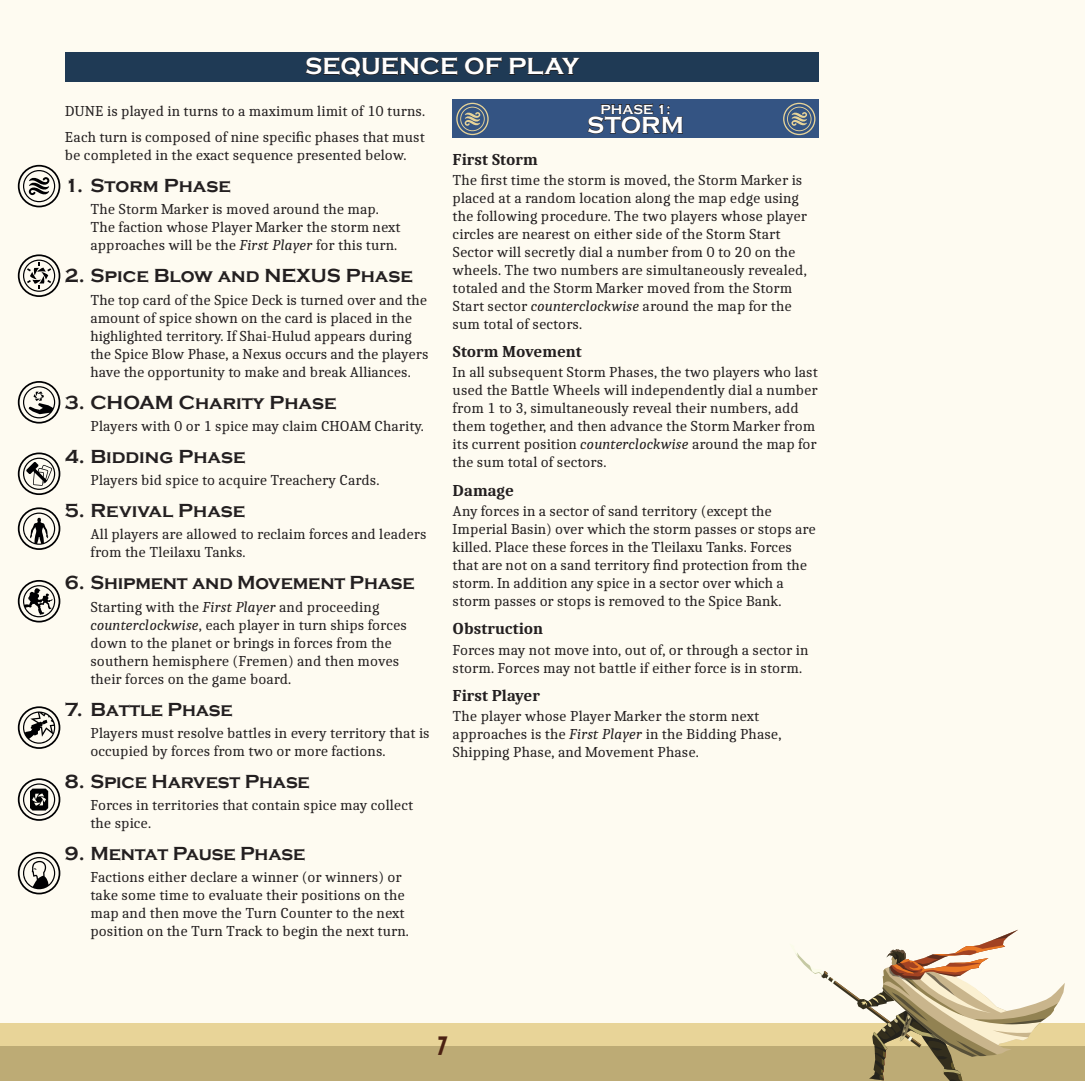
<style>
.page{position:relative;width:1085px;height:1081px;background:#fff}
.page>*{position:absolute;margin:0;border:0;box-sizing:border-box;transform-origin:0 0}
.t1{font:27px "Advokat Modern";color:#4b2112}
.t2{font:700 24px "Copperplate Gothic";color:#fff}
.t3{font:700 19.5px "Copperplate Gothic";color:#231f20}
.t4{font:700 16.5px "Caladea";color:#231f20}
.t5{font:15px/18px "Caladea";letter-spacing:.005em;color:#231f20}
.t6{font:700 13.5px "Copperplate Gothic";color:#fff}
.s1{font-style:italic}
</style>
<div class="page">
<div style="left:0;top:0;width:1084px;height:1080px;background:#fefbf1"></div>
<div style="left:0;top:1022px;width:1084px;height:58px;background:#e8d498"></div>
<div style="left:0;top:1045px;width:1084px;height:35px;background:#bdab75"></div>
<div style="left:66px;top:52px;width:752px;height:29px;background:#1f3a55"></div>
<div style="left:452px;top:99px;width:366px;height:39px;background:#345483"></div>
<svg style="left:789px;top:929px;width:275px;height:151px"></svg>
<svg style="left:305px;top:57px;width:152px;height:21px"></svg>
<svg style="left:465px;top:57px;width:37px;height:18px"></svg>
<svg style="left:509px;top:58px;width:70px;height:17px"></svg>
<svg style="left:587px;top:104px;width:95px;height:30px"></svg>
<svg style="left:18px;top:165px;width:42px;height:42px"></svg>
<svg style="left:456px;top:103px;width:32px;height:32px"></svg>
<svg style="left:783px;top:103px;width:32px;height:32px"></svg>
<svg style="left:18px;top:254px;width:42px;height:43px"></svg>
<svg style="left:18px;top:452px;width:42px;height:43px"></svg>
<svg style="left:18px;top:381px;width:42px;height:42px"></svg>
<svg style="left:18px;top:507px;width:42px;height:43px"></svg>
<svg style="left:18px;top:580px;width:42px;height:42px"></svg>
<svg style="left:18px;top:706px;width:42px;height:42px"></svg>
<svg style="left:18px;top:778px;width:42px;height:42px"></svg>
<svg style="left:18px;top:851px;width:42px;height:43px"></svg>
<h2 class="t2" style="left:305px;top:53px;width:275px">SEQUENCE OF PLAY</h2>
<p class="t5" style="left:65px;top:97px;width:361px;line-height:26.5px">DUNE is played in turns to a maximum limit of 10 turns.<br>Each turn is composed of nine specific phases that must</p>
<p class="t5" style="left:65px;top:146px;width:343px">be completed in the exact sequence presented below.</p>
<h3 class="t3" style="left:65px;top:175px;width:167px">1. Storm Phase</h3>
<p class="t5" style="left:90px;top:200px;width:312px">The Storm Marker is moved around the map.<br>The faction whose Player Marker the storm next approaches will be the <span class="s1">First Player</span> for this turn.</p>
<h3 class="t3" style="left:65px;top:265px;width:349px">2. Spice Blow and NEXUS Phase</h3>
<p class="t5" style="left:90px;top:290px;width:339px">The top card of the Spice Deck is turned over and the amount of spice shown on the card is placed in the highlighted territory. If Shai-Hulud appears during the Spice Blow Phase, a Nexus occurs and the players have the opportunity to make and break Alliances.</p>
<h3 class="t3" style="left:65px;top:391px;width:273px">3. CHOAM Charity Phase</h3>
<p class="t5" style="left:90px;top:416px;width:335px">Players with 0 or 1 spice may claim CHOAM Charity.</p>
<h3 class="t3" style="left:65px;top:445px;width:182px">4. Bidding Phase</h3>
<p class="t5" style="left:90px;top:470px;width:290px">Players bid spice to acquire Treachery Cards.</p>
<h3 class="t3" style="left:65px;top:499px;width:182px">5. Revival Phase</h3>
<p class="t5" style="left:90px;top:525px;width:338px">All players are allowed to reclaim forces and leaders from the Tleilaxu Tanks.</p>
<h3 class="t3" style="left:65px;top:572px;width:351px">6. Shipment and Movement Phase</h3>
<p class="t5" style="left:90px;top:597px;width:318px">Starting with the <span class="s1">First Player</span> and proceeding <span class="s1">counterclockwise</span>, each player in turn ships forces down to the planet or brings in forces from the southern hemisphere (Fremen) and then moves their forces on the game board.</p>
<h3 class="t3" style="left:65px;top:698px;width:169px">7. Battle Phase</h3>
<p class="t5" style="left:90px;top:723px;width:341px">Players must resolve battles in every territory that is occupied by forces from two or more factions.</p>
<h3 class="t3" style="left:65px;top:770px;width:246px">8. Spice Harvest Phase</h3>
<p class="t5" style="left:90px;top:795px;width:324px">Forces in territories that contain spice may collect the spice.</p>
<h3 class="t3" style="left:65px;top:842px;width:242px">9. Mentat Pause Phase</h3>
<p class="t5" style="left:90px;top:867px;width:320px">Factions either declare a winner (or winners) or take some time to evaluate their positions on the map and then move the Turn Counter to the next position on the Turn Track to begin the next turn.</p>
<p class="t6" style="left:600px;top:102px;width:72px">PHASE 1:</p>
<h2 class="t2" style="left:587px;top:112px;width:98px">STORM</h2>
<p class="t4" style="left:452px;top:149px;width:87px">First Storm</p>
<p class="t5" style="left:452px;top:170px;width:356px">The first time the storm is moved, the Storm Marker is placed at a random location along the map edge using the following procedure. The two players whose player circles are nearest on either side of the Storm Start Sector will secretly dial a number from 0 to 20 on the wheels. The two numbers are simultaneously revealed, totaled and the Storm Marker moved from the Storm Start sector <span class="s1">counterclockwise</span> around the map for the sum total of sectors.</p>
<p class="t4" style="left:452px;top:341px;width:131px">Storm Movement</p>
<p class="t5" style="left:452px;top:363px;width:366px">In all subsequent Storm Phases, the two players who last used the Battle Wheels will independently dial a number from 1 to 3, simultaneously reveal their numbers, add them together, and then advance the Storm Marker from its current position <span class="s1">counterclockwise</span> around the map for the sum total of sectors.</p>
<p class="t4" style="left:452px;top:480px;width:63px">Damage</p>
<p class="t5" style="left:452px;top:501px;width:364px">Any forces in a sector of sand territory (except the Imperial Basin) over which the storm passes or stops are killed. Place these forces in the Tleilaxu Tanks. Forces that are not on a sand territory find protection from the storm. In addition any spice in a sector over which a storm passes or stops is removed to the Spice Bank.</p>
<p class="t4" style="left:452px;top:618px;width:92px">Obstruction</p>
<p class="t5" style="left:452px;top:640px;width:357px">Forces may not move into, out of, or through a sector in storm. Forces may not battle if either force is in storm.</p>
<p class="t4" style="left:452px;top:685px;width:89px">First Player</p>
<p class="t5" style="left:452px;top:706px;width:330px">The player whose Player Marker the storm next approaches is the <span class="s1">First Player</span> in the Bidding Phase,<br>Shipping Phase, and Movement Phase.</p>
<h1 class="t1" style="left:437px;top:1031px;width:12px">7</h1>
</div>
